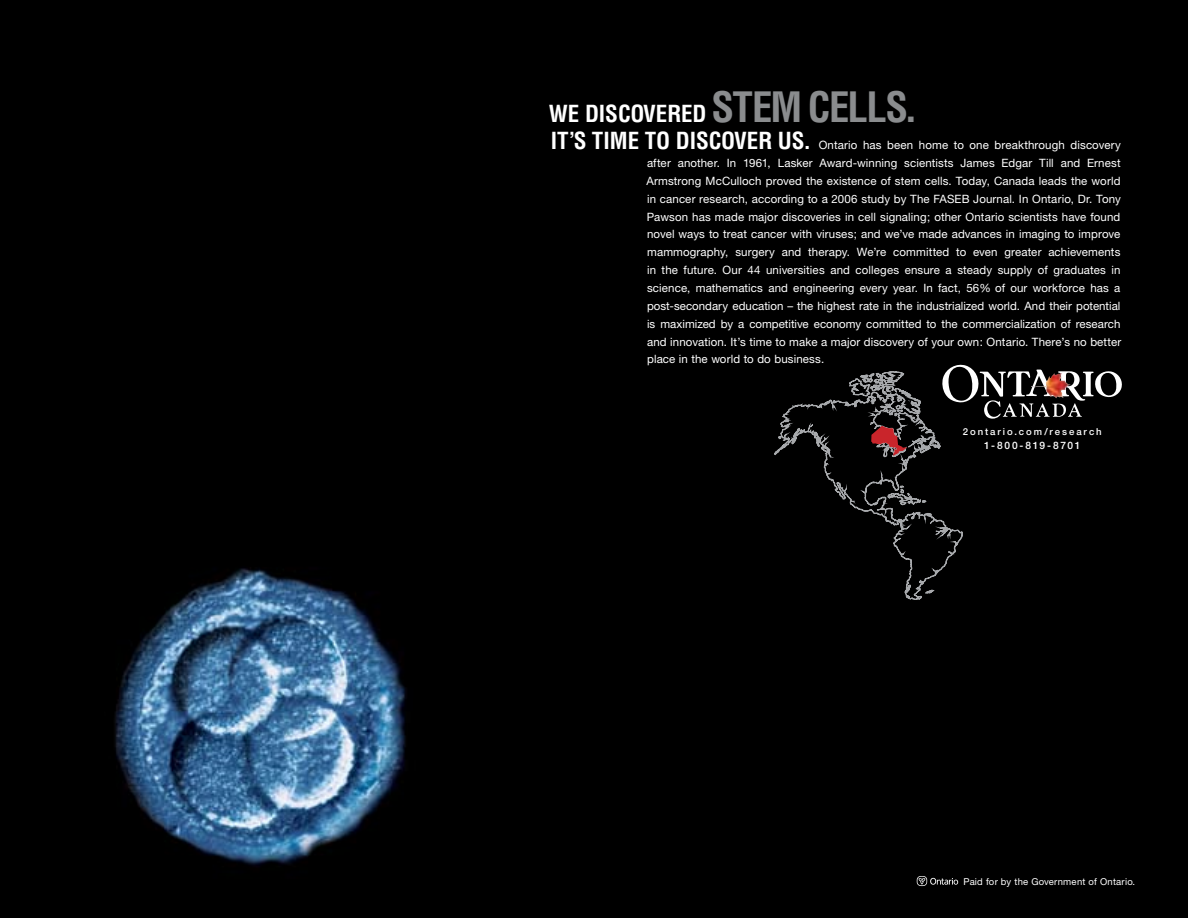
<style>
.page{position:relative;width:1188px;height:918px;background:#000}
.page>*{position:absolute;margin:0;border:0;box-sizing:border-box;transform-origin:0 0}
.New_small_headline{font:700 condensed 22.95px "Helvetica";color:#fff}
.t1{font:11.55px/17.9px "Helvetica Neue";letter-spacing:.01em;color:#fff;text-align:justify}
.t2{font:500 10.2px "Helvetica Neue";letter-spacing:.155em;color:#fff}
.t3{font:500 9.6px "Helvetica Neue";letter-spacing:.2em;color:#fff}
.t4{font:9.45px "Helvetica Neue";letter-spacing:.02em;color:#fff}
.s1{font-size:40.8px;color:#8a8c8e}
</style>
<div class="page">
<svg style="left:917px;top:876px;width:41px;height:10px"></svg>
<img style="left:115px;top:568px;width:291px;height:299px">
<svg style="left:775px;top:364px;width:347px;height:236px"></svg>
<img style="left:1031px;top:373px;width:40px;height:25px">
<p class="New_small_headline" style="left:549px;top:99px;width:371px">WE DISCOVERED <span class="s1">STEM CELLS.</span></p>
<p class="New_small_headline" style="left:551px;top:126px;width:262px">IT’S TIME TO DISCOVER US.</p>
<p class="t1" style="left:646px;top:136px;width:476px;text-indent:172px">Ontario has been home to one breakthrough discovery after another. In 1961, Lasker Award-winning scientists James Edgar Till and Ernest Armstrong McCulloch proved the existence of stem cells. Today, Canada leads the world in cancer research, according to a 2006 study by The FASEB Journal. In Ontario, Dr. Tony Pawson has made major discoveries in cell signaling; other Ontario scientists have found novel ways to treat cancer with viruses; and we’ve made advances in imaging to improve mammography, surgery and therapy. We’re committed to even greater achievements in the future. Our 44 universities and colleges ensure a steady supply of graduates in science, mathematics and engineering every year. In fact, 56% of our workforce has a post-secondary education – the highest rate in the industrialized world. And their potential is maximized by a competitive economy committed to the commercialization of research and innovation. It’s time to make a major discovery of your own: Ontario. There’s no better place in the world to do business.</p>
<p class="t3" style="left:963px;top:425px;width:140px">2ontario.com/research</p>
<p class="t2" style="left:984px;top:439px;width:98px">1-800-819-8701</p>
<p class="t4" style="left:964px;top:876px;width:173px">Paid for by the Government of Ontario.</p>
</div>
